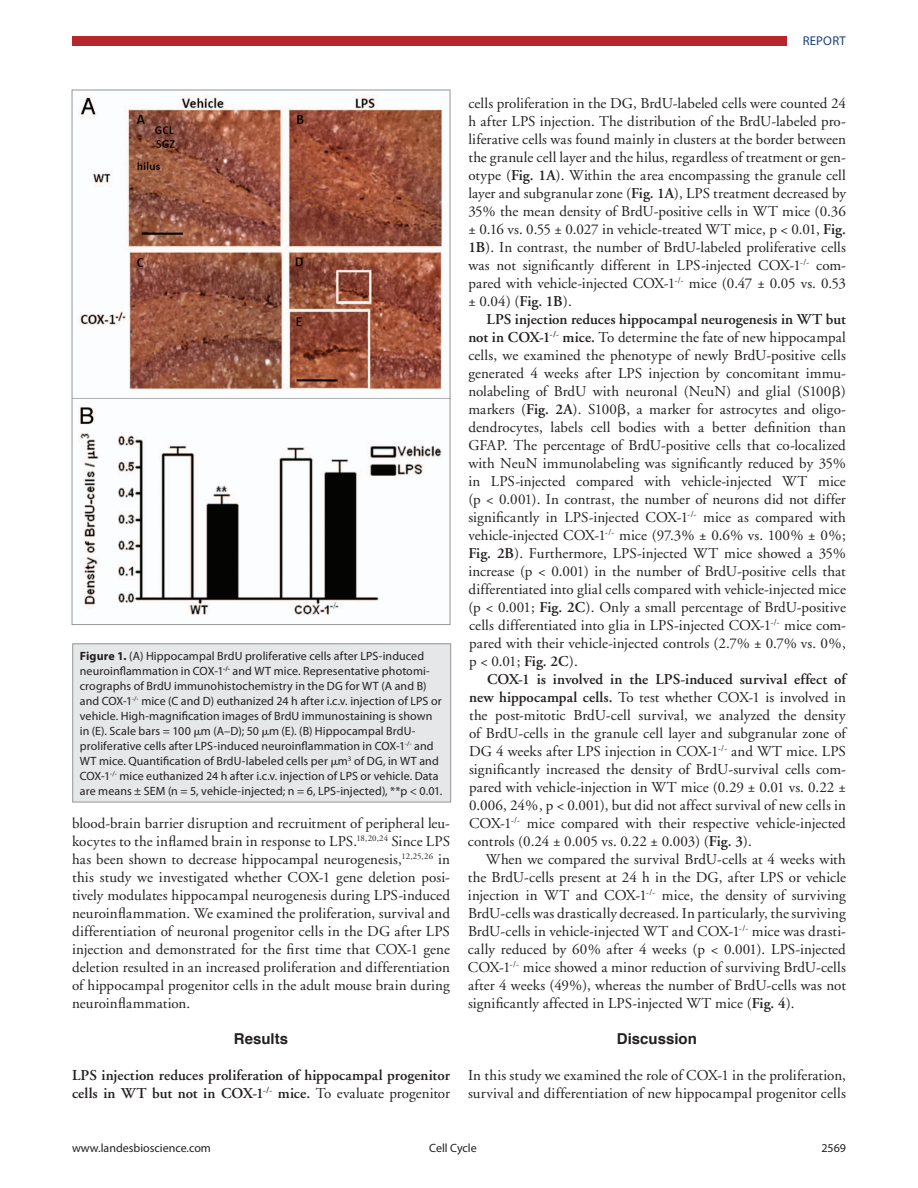
<style>
.page{position:relative;width:918px;height:1188px;background:#fff}
.page>*{position:absolute;margin:0;border:0;box-sizing:border-box;transform-origin:0 0}
.t1{font:15px/18px "Adobe Garamond";letter-spacing:.005em;color:#231f20;text-align:justify}
.t2{font:600 15px/18px "Adobe Garamond";color:#231f20}
.t3{font:700 15px "Helvetica";color:#231f20}
.t4{font:12.75px "Myriad Pro";letter-spacing:.02em;color:#193f7c}
.t5{font:12px/15px "Myriad Pro";letter-spacing:.005em;color:#231f20}
.s1{font-weight:700}
.s2{font-family:"Universal Std Greekw Math Pi"}
.s3{font-weight:400}
.s4{font-weight:600}
</style>
<div class="page">
<div style="left:72px;top:36px;width:715px;height:10px;background:#b7262b"></div>
<div style="left:73px;top:644px;width:378px;height:158px;background:#e6e7e9"></div>
<div style="left:72px;top:643px;width:379px;height:159px;border:1px solid #939598"></div>
<img style="left:74px;top:95px;width:374px;height:520px">
<p class="t4" style="left:803px;top:33px;width:45px">report</p>
<p class="t5" style="left:80px;top:648px;width:364px"><span class="s1">Figure 1.</span> (A) Hippocampal BrdU proliferative cells after LPS-induced neuroinflammation in COX-1<sup>-/-</sup> and WT mice. Representative photomi&shy;crographs of BrdU immunohistochemistry in the DG for WT (A and B) and COX-1<sup>-/-</sup> mice (C and D) euthanized 24 h after i.c.v. injection of LPS or vehicle. High-magnification images of BrdU immunostaining is shown in (E). Scale bars = 100 <span class="s2">μ</span>m (A–D); 50 <span class="s2">μ</span>m (E). (B) Hippocampal BrdU&shy;proliferative cells after LPS-induced neuroinflammation in COX-1<sup>-/-</sup> and WT mice. Quantification of BrdU-labeled cells per <span class="s2">μ</span>m<sup>3</sup> of DG, in WT and COX-1<sup>-/-</sup> mice euthanized 24 h after i.c.v. injection of LPS or vehicle. Data are means ± SEM (n = 5, vehicle-injected; n = 6, LPS-injected), **p &lt; 0.01.</p>
<p class="t1" style="left:72px;top:815px;width:380px">blood-brain barrier disruption and recruitment of peripheral leu&shy;kocytes to the inflamed brain in response to LPS.<sup>18,20,24</sup> Since LPS has been shown to decrease hippocampal neurogenesis,<sup>12,25,26</sup> in this study we investigated whether COX-1 gene deletion posi&shy;tively modulates hippocampal neurogenesis during LPS-induced neuroinflammation. We examined the proliferation, survival and differentiation of neuronal progenitor cells in the DG after LPS injection and demonstrated for the first time that COX-1 gene deletion resulted in an increased proliferation and differentiation of hippocampal progenitor cells in the adult mouse brain during neuroinflammation.</p>
<p class="t3" style="left:234px;top:1027px;width:56px">Results</p>
<p class="t2" style="left:72px;top:1067px;width:379px">LPS injection reduces proliferation of hippocampal progenitor cells in WT but not in COX-1<sup>-/-</sup> mice. <span class="s3">To evaluate progenitor</span></p>
<p class="t1" style="left:468px;top:95px;width:379px">cells proliferation in the DG, BrdU-labeled cells were counted 24 h after LPS injection. The distribution of the BrdU-labeled pro&shy;liferative cells was found mainly in clusters at the border between the granule cell layer and the hilus, regardless of treatment or gen&shy;otype (<span class="s4">Fig. 1A</span>). Within the area encompassing the granule cell layer and subgranular zone (<span class="s4">Fig. 1A</span>), LPS treatment decreased by 35% the mean density of BrdU-positive cells in WT mice (0.36 ± 0.16 vs. 0.55 ± 0.027 in vehicle-treated WT mice, p &lt; 0.01, <span class="s4">Fig.<br>1B</span>). In contrast, the number of BrdU-labeled proliferative cells was not significantly different in LPS-injected COX-1<sup>-/-</sup> com&shy;pared with vehicle-injected COX-1<sup>-/-</sup> mice (0.47 ± 0.05 vs. 0.53 ± 0.04) (<span class="s4">Fig. 1B</span>).</p>
<p class="t1" style="left:468px;top:311px;width:379px;text-indent:18px"><span class="s4">LPS injection reduces hippocampal neurogenesis in WT but not in COX-1</span><sup>-/-</sup> <span class="s4">mice.</span> To determine the fate of new hippocampal cells, we examined the phenotype of newly BrdU-positive cells generated 4 weeks after LPS injection by concomitant immu&shy;nolabeling of BrdU with neuronal (NeuN) and glial (S100<span class="s2">β</span>) markers (<span class="s4">Fig. 2A</span>). S100<span class="s2">β</span>, a marker for astrocytes and oligo&shy;dendrocytes, labels cell bodies with a better definition than GFAP. The percentage of BrdU-positive cells that co-localized with NeuN immunolabeling was significantly reduced by 35% in LPS-injected compared with vehicle-injected WT mice (p &lt; 0.001). In contrast, the number of neurons did not differ significantly in LPS-injected COX-1<sup>-/-</sup> mice as compared with vehicle-injected COX-1<sup>-/-</sup> mice (97.3% ± 0.6% vs. 100% ± 0%; <span class="s4">Fig. 2B</span>). Furthermore, LPS-injected WT mice showed a 35% increase (p &lt; 0.001) in the number of BrdU-positive cells that differentiated into glial cells compared with vehicle-injected mice (p &lt; 0.001; <span class="s4">Fig. 2C</span>). Only a small percentage of BrdU-positive cells differentiated into glia in LPS-injected COX-1<sup>-/-</sup> mice com&shy;pared with their vehicle-injected controls (2.7% ± 0.7% vs. 0%, p &lt; 0.01; <span class="s4">Fig. 2C</span>).</p>
<p class="t1" style="left:468px;top:671px;width:380px;text-indent:19px"><span class="s4">COX-1 is involved in the LPS-induced survival effect of new hippocampal cells.</span> To test whether COX-1 is involved in the post-mitotic BrdU-cell survival, we analyzed the density of BrdU-cells in the granule cell layer and subgranular zone of DG 4 weeks after LPS injection in COX-1<sup>-/-</sup> and WT mice. LPS significantly increased the density of BrdU-survival cells com&shy;pared with vehicle-injection in WT mice (0.29 ± 0.01 vs. 0.22 ± 0.006, 24%, p &lt; 0.001), but did not affect survival of new cells in COX-1<sup>-/-</sup> mice compared with their respective vehicle-injected controls (0.24 ± 0.005 vs. 0.22 ± 0.003) (<span class="s4">Fig. 3</span>).</p>
<p class="t1" style="left:468px;top:851px;width:379px;text-indent:18px">When we compared the survival BrdU-cells at 4 weeks with the BrdU-cells present at 24 h in the DG, after LPS or vehicle injection in WT and COX-1<sup>-/-</sup> mice, the density of surviving BrdU-cells was drastically decreased. In particularly, the surviving BrdU-cells in vehicle-injected WT and COX-1<sup>-/-</sup> mice was drasti&shy;cally reduced by 60% after 4 weeks (p &lt; 0.001). LPS-injected COX-1<sup>-/-</sup> mice showed a minor reduction of surviving BrdU-cells after 4 weeks (49%), whereas the number of BrdU-cells was not significantly affected in LPS-injected WT mice (<span class="s4">Fig. 4</span>).</p>
<p class="t3" style="left:617px;top:1027px;width:82px">Discussion</p>
<p class="t1" style="left:468px;top:1067px;width:379px">In this study we examined the role of COX-1 in the proliferation, survival and differentiation of new hippocampal progenitor cells</p>
<p class="t5" style="left:72px;top:1140px;width:140px">www.landesbioscience.com</p>
<p class="t5" style="left:429px;top:1140px;width:49px">Cell Cycle</p>
<p class="t5" style="left:821px;top:1140px;width:26px">2569</p>
</div>
